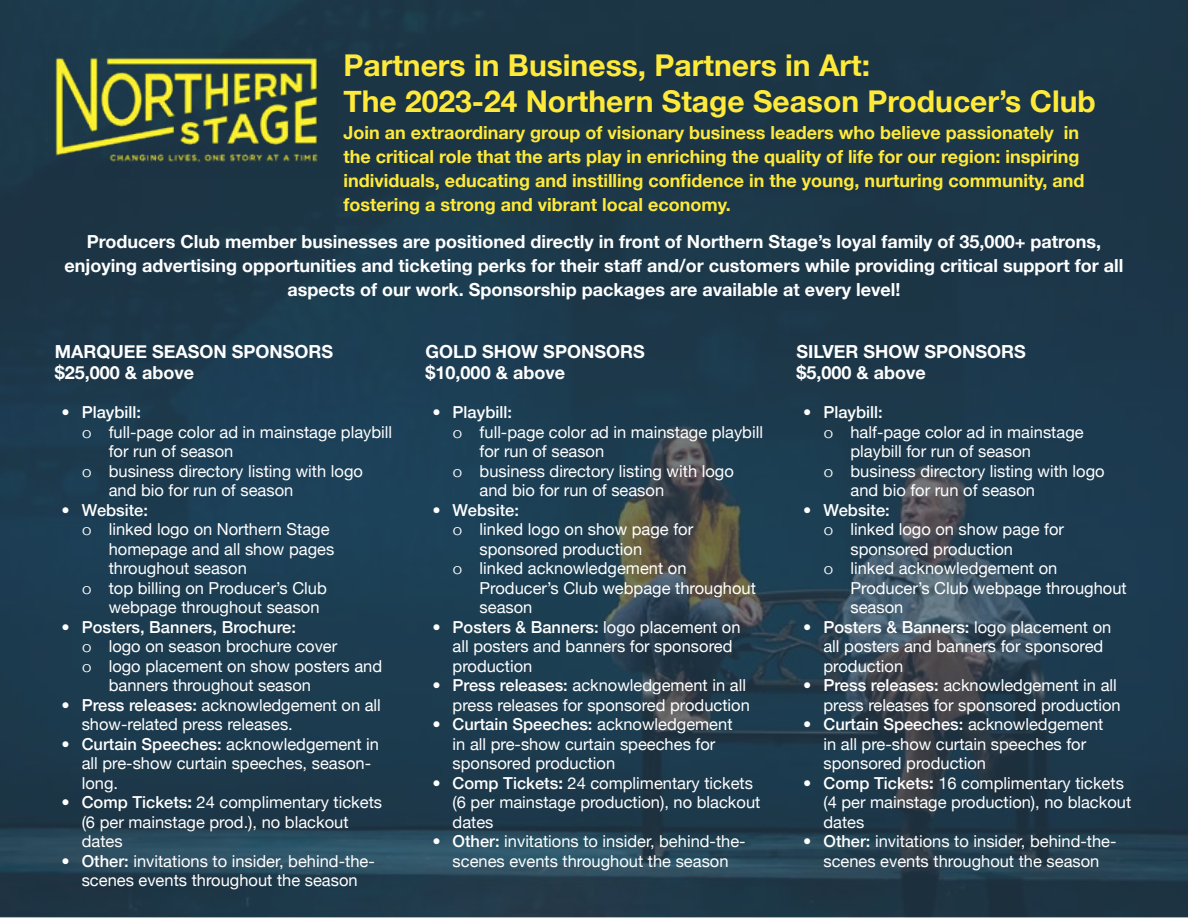
<style>
.page{position:relative;width:1188px;height:918px;background:#fff}
.page>*{position:absolute;margin:0;border:0;box-sizing:border-box;transform-origin:0 0}
.t1{font:700 30px/36px "Helvetica Neue";color:#ffea3a}
.t2{font:700 18px/21.6px "Helvetica Neue";color:#fff}
.t3{font:700 18px/24px "Helvetica Neue";color:#ffea3a}
.t4{font:16.5px/19.5px "Helvetica Neue";color:#fff}
.t5{font:500 16.5px "Helvetica Neue";color:#fff}
.s1{font-family:"Avenir Next"}
.s2{font-weight:500}
.s3{font-weight:700}
</style>
<div class="page">
<img style="left:0;top:0;width:1188px;height:918px">
<img style="left:34px;top:40px;width:304px;height:138px">
<h1 class="t1" style="left:343px;top:48px;width:754px">Partners in Business, Partners in Art:<br>The 2023-24 Northern Stage Season Producer’s Club</h1>
<p class="t3" style="left:343px;top:121px;width:743px">Join an extraordinary group of visionary business leaders who believe passionately in the critical role that the arts play in enriching the quality of life for our region: inspiring individuals, educating and instilling confidence in the young, nurturing community, and fostering a strong and vibrant local economy.</p>
<p class="t2" style="left:64px;top:230px;width:1061px;line-height:24px;text-align:center">Producers Club member businesses are positioned directly in front of Northern Stage’s loyal family of 35,000+ patrons, enjoying advertising opportunities and ticketing perks for their staff and/or customers while providing critical support for all aspects of our work. Sponsorship packages are available at every level!</p>
<p class="t2" style="left:55px;top:341px;width:280px">MARQUEE SEASON SPONSORS $25,000 &amp; above</p>
<p class="t5" style="left:62px;top:399px;width:81px">• Playbill:</p>
<p class="t4" style="left:82px;top:423px;width:312px"><span class="s1">o</span> full-page color ad in mainstage playbill</p>
<p class="t4" style="left:109px;top:443px;width:126px">for run of season</p>
<p class="t4" style="left:82px;top:462px;width:283px"><span class="s1">o</span> business directory listing with logo</p>
<p class="t4" style="left:109px;top:482px;width:186px">and bio for run of season</p>
<p class="t5" style="left:61px;top:497px;width:88px">• Website:</p>
<p class="t4" style="left:82px;top:521px;width:249px"><span class="s1">o</span> linked logo on Northern Stage</p>
<p class="t4" style="left:109px;top:540px;width:227px">homepage and all show pages</p>
<p class="t4" style="left:109px;top:560px;width:140px">throughout season</p>
<p class="t4" style="left:82px;top:579px;width:247px"><span class="s1">o</span> top billing on Producer’s Club</p>
<p class="t4" style="left:109px;top:599px;width:212px">webpage throughout season</p>
<p class="t5" style="left:61px;top:614px;width:236px">• Posters, Banners, Brochure:</p>
<p class="t4" style="left:82px;top:638px;width:257px"><span class="s1">o</span> logo on season brochure cover</p>
<p class="t4" style="left:82px;top:657px;width:302px"><span class="s1">o</span> logo placement on show posters and</p>
<p class="t4" style="left:109px;top:677px;width:204px">banners throughout season</p>
<p class="t4" style="left:82px;top:696px;width:301px;text-indent:-20px"><span class="s2">• Press releases:</span> acknowledgement on all show-related press releases.</p>
<p class="t4" style="left:82px;top:735px;width:299px;text-indent:-20px"><span class="s2">• Curtain Speeches:</span> acknowledgement in all pre-show curtain speeches, season&shy;long.</p>
<p class="t4" style="left:82px;top:794px;width:302px;text-indent:-20px"><span class="s2">• Comp Tickets</span><span class="s3">:</span> 24 complimentary tickets (6 per mainstage prod.), no blackout dates</p>
<p class="t4" style="left:61px;top:852px;width:315px;text-align:center"><span class="s2">• Other:</span> invitations to insider, behind-the&shy;scenes events throughout the season</p>
<p class="t2" style="left:426px;top:341px;width:221px">GOLD SHOW SPONSORS $10,000 &amp; above</p>
<p class="t5" style="left:432px;top:399px;width:81px">• Playbill:</p>
<p class="t4" style="left:453px;top:423px;width:312px"><span class="s1">o</span> full-page color ad in mainstage playbill</p>
<p class="t4" style="left:480px;top:443px;width:126px">for run of season</p>
<p class="t4" style="left:453px;top:462px;width:283px"><span class="s1">o</span> business directory listing with logo</p>
<p class="t4" style="left:480px;top:482px;width:186px">and bio for run of season</p>
<p class="t5" style="left:432px;top:497px;width:88px">• Website:</p>
<p class="t4" style="left:453px;top:521px;width:242px"><span class="s1">o</span> linked logo on show page for</p>
<p class="t4" style="left:480px;top:540px;width:164px">sponsored production</p>
<p class="t4" style="left:453px;top:560px;width:235px"><span class="s1">o</span> linked acknowledgement on</p>
<p class="t4" style="left:480px;top:579px;width:278px">Producer’s Club webpage throughout</p>
<p class="t4" style="left:480px;top:599px;width:54px">season</p>
<p class="t4" style="left:453px;top:618px;width:289px;text-indent:-20px"><span class="s2">• Posters &amp; Banners:</span> logo placement on all posters and banners for sponsored production</p>
<p class="t4" style="left:432px;top:677px;width:319px;text-align:right"><span class="s2">• Press releases:</span> acknowledgement in all press releases for sponsored production</p>
<p class="t4" style="left:453px;top:716px;width:281px;text-indent:-20px"><span class="s2">• Curtain Speeches:</span> acknowledgement in all pre-show curtain speeches for sponsored production</p>
<p class="t4" style="left:453px;top:774px;width:309px;text-indent:-20px"><span class="s2">• Comp Tickets</span><span class="s3">:</span> 24 complimentary tickets (6 per mainstage production), no blackout dates</p>
<p class="t4" style="left:432px;top:833px;width:315px;text-align:center"><span class="s2">• Other:</span> invitations to insider, behind-the&shy;scenes events throughout the season</p>
<p class="t2" style="left:796px;top:341px;width:231px">SILVER SHOW SPONSORS $5,000 &amp; above</p>
<p class="t5" style="left:803px;top:399px;width:81px">• Playbill:</p>
<p class="t4" style="left:823px;top:423px;width:262px"><span class="s1">o</span> half-page color ad in mainstage</p>
<p class="t4" style="left:850px;top:443px;width:182px">playbill for run of season</p>
<p class="t4" style="left:823px;top:462px;width:283px"><span class="s1">o</span> business directory listing with logo</p>
<p class="t4" style="left:850px;top:482px;width:186px">and bio for run of season</p>
<p class="t5" style="left:803px;top:497px;width:88px">• Website:</p>
<p class="t4" style="left:823px;top:521px;width:242px"><span class="s1">o</span> linked logo on show page for</p>
<p class="t4" style="left:850px;top:540px;width:164px">sponsored production</p>
<p class="t4" style="left:823px;top:560px;width:235px"><span class="s1">o</span> linked acknowledgement on</p>
<p class="t4" style="left:850px;top:579px;width:278px">Producer’s Club webpage throughout</p>
<p class="t4" style="left:850px;top:599px;width:54px">season</p>
<p class="t4" style="left:823px;top:618px;width:289px;text-indent:-20px"><span class="s2">• Posters &amp; Banners:</span> logo placement on all posters and banners for sponsored production</p>
<p class="t4" style="left:803px;top:677px;width:319px;text-align:right"><span class="s2">• Press releases:</span> acknowledgement in all press releases for sponsored production</p>
<p class="t4" style="left:823px;top:716px;width:281px;text-indent:-20px"><span class="s2">• Curtain Speeches:</span> acknowledgement in all pre-show curtain speeches for sponsored production</p>
<p class="t4" style="left:823px;top:774px;width:309px;text-indent:-20px"><span class="s2">• Comp Tickets</span><span class="s3">:</span> 16 complimentary tickets (4 per mainstage production), no blackout dates</p>
<p class="t4" style="left:803px;top:833px;width:315px;text-align:center"><span class="s2">• Other:</span> invitations to insider, behind-the&shy;scenes events throughout the season</p>
</div>
